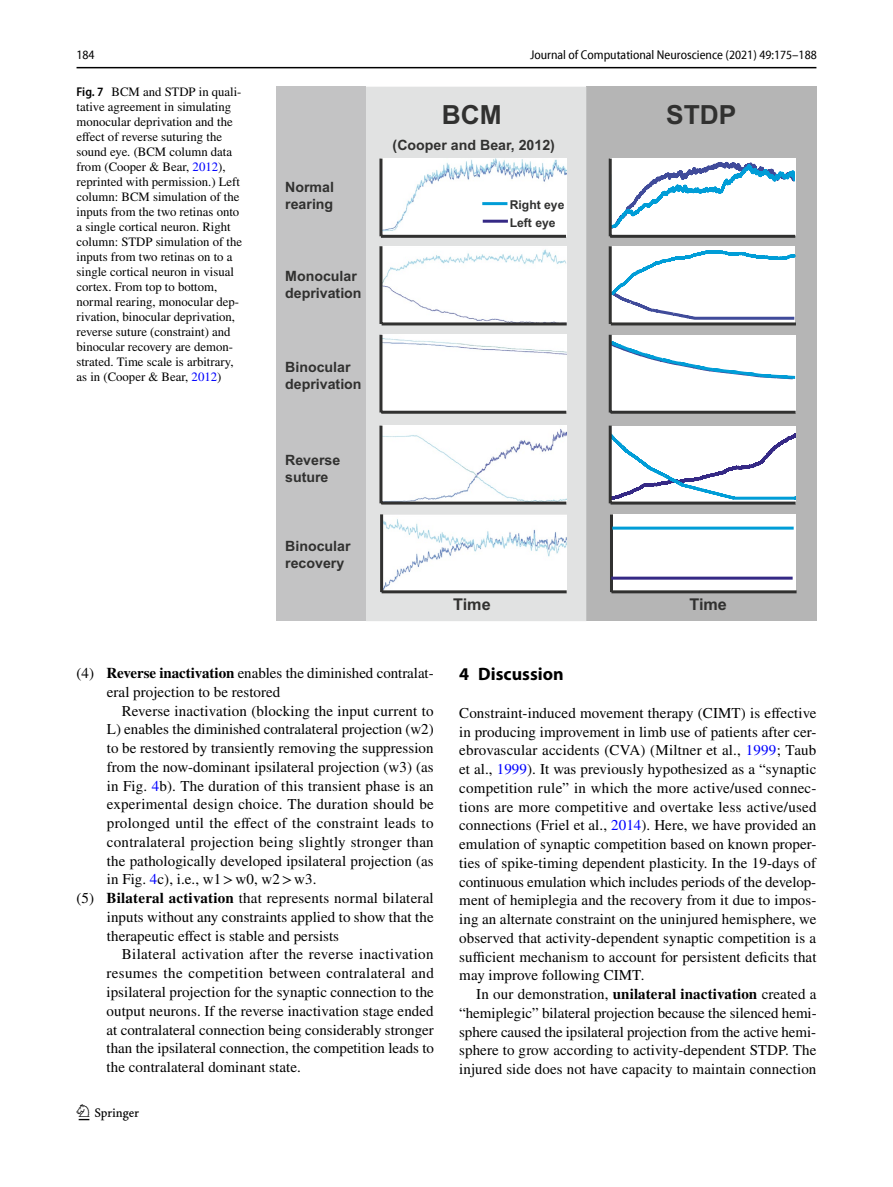
<style>
.page{position:relative;width:893px;height:1187px;background:#fff}
.page>*{position:absolute;margin:0;border:0;box-sizing:border-box;transform-origin:0 0}
.t1{font:26.4px "Arial Bold MT8";color:#313130}
.t2{font:22.5px "Springnew Regular 2";color:#000}
.t3{font:700 18px "Myriad Pro";color:#000}
.t4{font:16.2px "Arial Bold MT8";color:#313130}
.t5{font:15px/18.8px "STIX";letter-spacing:.005em;color:#000;text-align:justify}
.t6{font:15px "STIX";letter-spacing:.025em;color:#000}
.t7{font:14.25px/17px "Arial Bold MT8";color:#313130}
.t8{font:12.75px/15px "STIX";color:#000}
.t9{font:semi-condensed 12.75px "Myriad Pro Unic";color:#000}
.t10{font:12.15px/17.5px "Arial Bold MT8";color:#313130}
.s1{font-family:"Myriad Pro";font-weight:600;font-stretch:semi-condensed}
.s2{color:#00f}
.s3{font-weight:700}
</style>
<div class="page">
<hr style="left:77px;top:67px;width:739px;height:1px;background:#000">
<div style="left:276px;top:87px;width:90px;height:534px;background:#c3c3c4"></div>
<div style="left:586px;top:87px;width:230px;height:534px;background:#b5b5b5"></div>
<div style="left:611px;top:514px;width:185px;height:78px;background:#fff"></div>
<div style="left:611px;top:425px;width:185px;height:78px;background:#fff"></div>
<div style="left:611px;top:334px;width:185px;height:78px;background:#fff"></div>
<div style="left:366px;top:87px;width:220px;height:534px;background:#e1e2e2"></div>
<img style="left:382px;top:158px;width:185px;height:78px">
<img style="left:383px;top:514px;width:184px;height:76px">
<img style="left:382px;top:246px;width:184px;height:76px">
<img style="left:382px;top:335px;width:185px;height:77px">
<img style="left:382px;top:426px;width:185px;height:77px">
<svg style="left:608px;top:338px;width:188px;height:43px"></svg>
<svg style="left:608px;top:158px;width:188px;height:163px;background:#e1ebf2"></svg>
<svg style="left:612px;top:433px;width:184px;height:67px"></svg>
<hr style="left:379px;top:158px;width:3px;height:78px;background:#313130">
<hr style="left:379px;top:246px;width:3px;height:78px;background:#313130">
<hr style="left:379px;top:335px;width:3px;height:77px;background:#313130">
<hr style="left:379px;top:425px;width:3px;height:78px;background:#313130">
<hr style="left:380px;top:514px;width:3px;height:78px;background:#313130">
<hr style="left:381px;top:235px;width:185px;height:3px;background:#313130">
<hr style="left:382px;top:322px;width:185px;height:3px;background:#313130">
<hr style="left:381px;top:410px;width:185px;height:3px;background:#313130">
<hr style="left:381px;top:501px;width:185px;height:3px;background:#313130">
<hr style="left:382px;top:590px;width:185px;height:3px;background:#313130">
<hr style="left:609px;top:158px;width:3px;height:78px;background:#313130">
<hr style="left:609px;top:246px;width:3px;height:78px;background:#313130">
<hr style="left:609px;top:335px;width:3px;height:77px;background:#313130">
<hr style="left:609px;top:425px;width:3px;height:78px;background:#313130">
<hr style="left:610px;top:235px;width:185px;height:3px;background:#313130">
<hr style="left:611px;top:322px;width:185px;height:3px;background:#313130">
<hr style="left:611px;top:410px;width:185px;height:3px;background:#313130">
<hr style="left:611px;top:501px;width:185px;height:3px;background:#313130">
<hr style="left:610px;top:514px;width:3px;height:78px;background:#313130">
<hr style="left:611px;top:590px;width:185px;height:3px;background:#313130">
<hr style="left:612px;top:526px;width:182px;height:3px;background:#009dd7">
<hr style="left:611px;top:576px;width:182px;height:3px;background:#352985">
<hr style="left:482px;top:202px;width:25px;height:3px;background:#009dd7">
<hr style="left:483px;top:220px;width:25px;height:3px;background:#352985">
<p class="t9" style="left:76px;top:50px;width:20px">184</p>
<p class="t9" style="left:530px;top:50px;width:288px">Journal of Computational Neuroscience (2021) 49:175–188</p>
<p class="t8" style="left:77px;top:85px;width:167px"><span class="s1">Fig. 7</span> BCM and STDP in quali&shy;tative agreement in simulating monocular deprivation and the effect of reverse suturing the sound eye. (BCM column data from (Cooper &amp; Bear, <span class="s2">2012</span>), reprinted with permission.) Left column: BCM simulation of the inputs from the two retinas onto a single cortical neuron. Right column: STDP simulation of the inputs from two retinas on to a single cortical neuron in visual cortex. From top to bottom, normal rearing, monocular dep&shy;rivation, binocular deprivation, reverse suture (constraint) and binocular recovery are demon&shy;strated. Time scale is arbitrary, as in (Cooper &amp; Bear, <span class="s2">2012</span>)</p>
<p class="t7" style="left:285px;top:178px;width:50px">Normal rearing</p>
<p class="t7" style="left:285px;top:267px;width:78px">Monocular deprivation</p>
<p class="t7" style="left:285px;top:358px;width:78px">Binocular deprivation</p>
<p class="t7" style="left:285px;top:451px;width:57px">Reverse suture</p>
<p class="t7" style="left:285px;top:537px;width:67px">Binocular recovery</p>
<h1 class="t1" style="left:442px;top:96px;width:61px">BCM</h1>
<h1 class="t1" style="left:666px;top:96px;width:72px">STDP</h1>
<p class="t7" style="left:393px;top:137px;width:164px">(Cooper and Bear, 2012)</p>
<p class="t10" style="left:510px;top:196px;width:56px">Right eye<br>Left eye</p>
<p class="t4" style="left:453px;top:592px;width:39px">Time</p>
<p class="t4" style="left:689px;top:592px;width:39px">Time</p>
<p class="t5" style="left:107px;top:664px;width:328px;text-indent:-30px">(4) <span class="s3">Reverse inactivation</span> enables the diminished contralat&shy;eral projection to be restored</p>
<p class="t5" style="left:122px;top:702px;width:313px">Reverse inactivation (blocking the input current to</p>
<p class="t5" style="left:107px;top:721px;width:328px">L) enables the diminished contralateral projection (w2)</p>
<p class="t5" style="left:107px;top:739px;width:328px">to be restored by transiently removing the suppression</p>
<p class="t5" style="left:107px;top:758px;width:328px">from the now-dominant ipsilateral projection (w3) (as</p>
<p class="t5" style="left:107px;top:777px;width:328px">in Fig. <span class="s2">4</span>b). The duration of this transient phase is an</p>
<p class="t5" style="left:107px;top:796px;width:328px">experimental design choice. The duration should be</p>
<p class="t5" style="left:107px;top:814px;width:328px">prolonged until the effect of the constraint leads to</p>
<p class="t5" style="left:107px;top:833px;width:328px">contralateral projection being slightly stronger than</p>
<p class="t5" style="left:107px;top:852px;width:328px">the pathologically developed ipsilateral projection (as</p>
<p class="t5" style="left:107px;top:871px;width:211px">in Fig. <span class="s2">4</span>c), i.e., w1&gt;w0, w2&gt;w3.</p>
<p class="t5" style="left:77px;top:889px;width:359px">(5) <span class="s3">Bilateral activation</span> that represents normal bilateral</p>
<p class="t5" style="left:107px;top:908px;width:328px">inputs without any constraints applied to show that the</p>
<p class="t5" style="left:107px;top:927px;width:234px">therapeutic effect is stable and persists</p>
<p class="t6" style="left:122px;top:944px;width:313px">Bilateral activation after the reverse inactivation</p>
<p class="t6" style="left:107px;top:962px;width:329px">resumes the competition between contralateral and</p>
<p class="t5" style="left:107px;top:983px;width:329px">ipsilateral projection for the synaptic connection to the</p>
<p class="t5" style="left:107px;top:1002px;width:329px">output neurons. If the reverse inactivation stage ended</p>
<p class="t5" style="left:107px;top:1021px;width:329px">at contralateral connection being considerably stronger</p>
<p class="t5" style="left:107px;top:1039px;width:329px">than the ipsilateral connection, the competition leads to</p>
<p class="t5" style="left:107px;top:1058px;width:196px">the contralateral dominant state.</p>
<h2 class="t2" style="left:79px;top:1104px;width:62px">1 3</h2>
<p class="t3" style="left:459px;top:662px;width:106px">4 Discussion</p>
<p class="t5" style="left:459px;top:704px;width:359px">Constraint-induced movement therapy (CIMT) is effective in producing improvement in limb use of patients after cer&shy;ebrovascular accidents (CVA) (Miltner et al., <span class="s2">1999</span>; Taub et al., <span class="s2">1999</span>). It was previously hypothesized as a “synaptic competition rule” in which the more active/used connec&shy;tions are more competitive and overtake less active/used connections (Friel et al., <span class="s2">2014</span>). Here, we have provided an emulation of synaptic competition based on known proper&shy;ties of spike-timing dependent plasticity. In the 19-days of continuous emulation which includes periods of the develop&shy;ment of hemiplegia and the recovery from it due to impos&shy;ing an alternate constraint on the uninjured hemisphere, we observed that activity-dependent synaptic competition is a sufficient mechanism to account for persistent deficits that may improve following CIMT.</p>
<p class="t5" style="left:459px;top:985px;width:359px;text-indent:17px">In our demonstration, <span class="s3">unilateral inactivation</span> created a “hemiplegic” bilateral projection because the silenced hemi&shy;sphere caused the ipsilateral projection from the active hemi&shy;sphere to grow according to activity-dependent STDP. The injured side does not have capacity to maintain connection</p>
</div>
